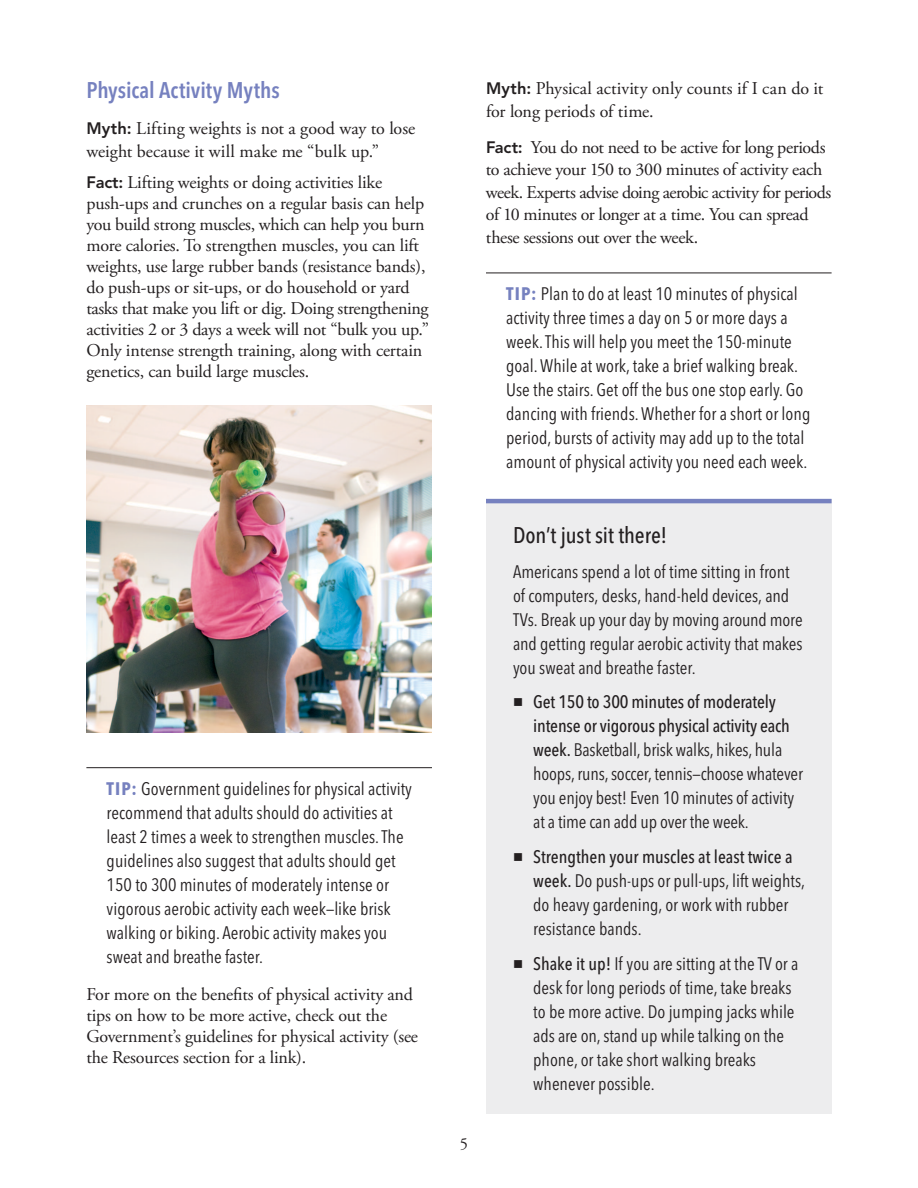
<style>
.page{position:relative;width:918px;height:1188px;background:#fff}
.page>*{position:absolute;margin:0;border:0;box-sizing:border-box;transform-origin:0 0}
.t1{font:600 condensed 22.5px "Avenir Next LT Pro";letter-spacing:-.005em;color:#7681bf}
.Sidebar_Head{font:500 condensed 22.5px "Avenir Next LT Pro";letter-spacing:-.005em;color:#231f20}
.TIP{font:condensed 18px/24px "Avenir Next LT Pro";color:#231f20}
.Box_Bullet{font:condensed 18px/24px "Avenir Next LT Pro";color:#231f20}
.Fact{font:18px/21px "Adobe Garamond Pro";letter-spacing:-.01em;color:#231f20}
.Myth{font:18px/22.5px "Adobe Garamond Pro";letter-spacing:-.015em;color:#231f20}
.Sidebar_Body_2{font:condensed 18px/24px "Avenir Next LT Pro";letter-spacing:-.005em;color:#231f20}
.Body{font:18px/21px "Adobe Garamond Pro";letter-spacing:-.01em;color:#231f20}
.t2{font:16.5px "Adobe Garamond Pro";color:#231f20}
.s1{font-family:"Avenir LT Std";font-weight:800;font-size:16.5px}
.s2{font-weight:700;color:#7681bf}
.s3{font-weight:500}
</style>
<div class="page">
<hr style="left:486px;top:273px;width:346px;height:1px;background:#231f20">
<hr style="left:86px;top:767px;width:346px;height:1px;background:#231f20">
<img style="left:86px;top:405px;width:346px;height:327px">
<div style="left:486px;top:499px;width:346px;height:615px;background:#ededee"></div>
<hr style="left:486px;top:499px;width:346px;height:4px;background:#7681bf">
<h2 class="t1" style="left:86px;top:76px;width:195px">Physical Activity Myths</h2>
<p class="Myth" style="left:86px;top:118px;width:330px"><span class="s1">Myth:</span> Lifting weights is not a good way to lose weight because it will make me “bulk up.”</p>
<p class="Fact" style="left:86px;top:173px;width:344px"><span class="s1">Fact:</span> Lifting weights or doing activities like push-ups and crunches on a regular basis can help you build strong muscles, which can help you burn more calories. To strengthen muscles, you can lift weights, use large rubber bands (resistance bands), do push-ups or sit-ups, or do household or yard tasks that make you lift or dig. Doing strengthening activities 2 or 3 days a week will not “bulk you up.” Only intense strength training, along with certain genetics, can build large muscles.</p>
<p class="TIP" style="left:107px;top:777px;width:307px"><span class="s2">TIP:</span> Government guidelines for physical activity recommend that adults should do activities at least 2 times a week to strengthen muscles. The guidelines also suggest that adults should get 150 to 300 minutes of moderately intense or vigorous aerobic activity each week—like brisk walking or biking. Aerobic activity makes you sweat and breathe faster.</p>
<p class="Body" style="left:86px;top:985px;width:333px">For more on the benefits of physical activity and tips on how to be more active, check out the Government’s guidelines for physical activity (see the Resources section for a link).</p>
<p class="Myth" style="left:486px;top:78px;width:339px"><span class="s1">Myth:</span> Physical activity only counts if I can do it for long periods of time.</p>
<p class="Myth" style="left:486px;top:136px;width:347px"><span class="s1">Fact:</span> You do not need to be active for long periods to achieve your 150 to 300 minutes of activity each week. Experts advise doing aerobic activity for periods of 10 minutes or longer at a time. You can spread these sessions out over the week.</p>
<p class="TIP" style="left:506px;top:282px;width:306px"><span class="s2">TIP:</span> Plan to do at least 10 minutes of physical activity three times a day on 5 or more days a week. This will help you meet the 150-minute goal. While at work, take a brief walking break.<br>Use the stairs. Get off the bus one stop early. Go dancing with friends. Whether for a short or long period, bursts of activity may add up to the total amount of physical activity you need each week.</p>
<p class="t2" style="left:460px;top:1134px;width:10px">5</p>
<h2 class="Sidebar_Head" style="left:513px;top:521px;width:156px">Don’t just sit there!</h2>
<p class="Sidebar_Body_2" style="left:513px;top:559px;width:291px">Americans spend a lot of time sitting in front of computers, desks, hand-held devices, and TVs. Break up your day by moving around more and getting regular aerobic activity that makes you sweat and breathe faster.</p>
<p class="Box_Bullet" style="left:533px;top:690px;width:271px"><span class="s3">Get 150 to 300 minutes of moderately intense or vigorous physical activity each week.</span> Basketball, brisk walks, hikes, hula hoops, runs, soccer, tennis—choose whatever you enjoy best! Even 10 minutes of activity at a time can add up over the week.</p>
<p class="Box_Bullet" style="left:533px;top:845px;width:273px"><span class="s3">Strengthen your muscles at least twice a week.</span> Do push-ups or pull-ups, lift weights, do heavy gardening, or work with rubber resistance bands.</p>
<p class="Box_Bullet" style="left:533px;top:952px;width:267px"><span class="s3">Shake it up!</span> If you are sitting at the TV or a desk for long periods of time, take breaks to be more active. Do jumping jacks while ads are on, stand up while talking on the phone, or take short walking breaks whenever possible.</p>
</div>
